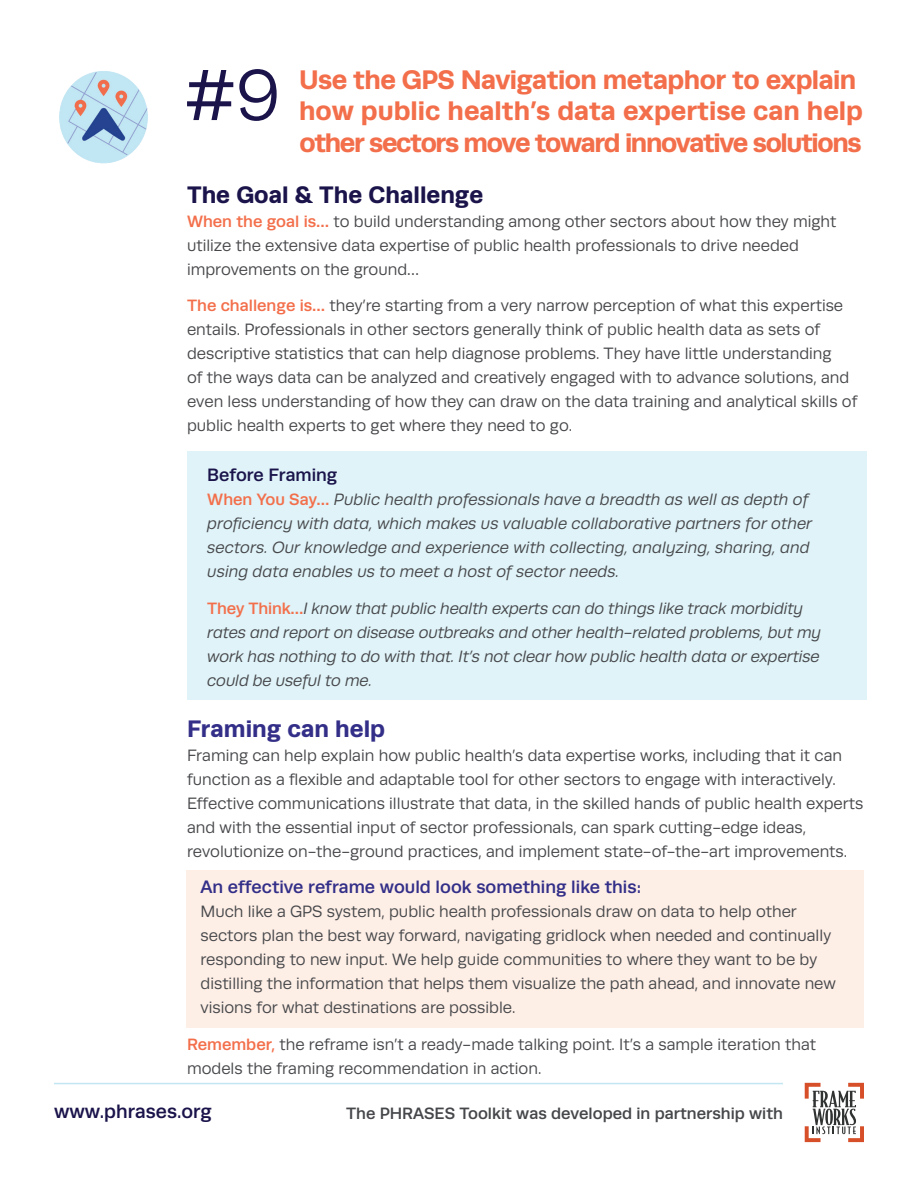
<style>
.page{position:relative;width:918px;height:1188px;background:#fff}
.page>*{position:absolute;margin:0;border:0;box-sizing:border-box;transform-origin:0 0}
.t1{font:72.6px "Runda";color:#1a144b}
.t2{font:700 27px/31.5px "Runda";letter-spacing:-.02em;color:#f36f4b}
.t3{font:700 24px "Runda";color:#1a144b}
.t4{font:700 24px "Runda";color:#332f88}
.t5{font:500 19.5px "Runda";color:#1a144b}
.t6{font:500 18px "Runda";color:#332f88}
.t7{font:500 18px "Runda";color:#1a144b}
.t8{font:16.5px/24px "Runda";color:#46474a}
.t9{font:italic 16.5px/24px "Runda";letter-spacing:-.005em;color:#46474a}
.t10{font:500 16.5px "Runda";color:#46474a}
.s1{font-weight:500;color:#f36f4b}
.s2{font-weight:500;font-style:normal;color:#f36f4b}
</style>
<div class="page">
<div style="left:187px;top:870px;width:677px;height:157px;background:#fdeee6"></div>
<div style="left:187px;top:452px;width:679px;height:248px;background:#dff3f8"></div>
<hr style="left:54px;top:1083px;width:729px;height:1px;background:#c2e7f2">
<svg style="left:805px;top:1083px;width:59px;height:59px"></svg>
<img style="left:59px;top:71px;width:89px;height:93px">
<h1 class="t1" style="left:184px;top:55px;width:98px">#9</h1>
<h2 class="t2" style="left:299px;top:63px;width:565px">Use the GPS Navigation metaphor to explain how public health’s data expertise can help other sectors move toward innovative solutions</h2>
<h3 class="t3" style="left:187px;top:180px;width:298px">The Goal &amp; The Challenge</h3>
<p class="t8" style="left:187px;top:209px;width:651px"><span class="s1">When the goal is…</span> to build understanding among other sectors about how they might utilize the extensive data expertise of public health professionals to drive needed improvements on the ground…</p>
<p class="t8" style="left:187px;top:293px;width:672px"><span class="s1">The challenge is…</span> they’re starting from a very narrow perception of what this expertise entails. Professionals in other sectors generally think of public health data as sets of descriptive statistics that can help diagnose problems. They have little understanding<br>of the ways data can be analyzed and creatively engaged with to advance solutions, and even less understanding of how they can draw on the data training and analytical skills of public health experts to get where they need to go.</p>
<p class="t7" style="left:207px;top:464px;width:132px">Before Framing</p>
<p class="t9" style="left:207px;top:487px;width:607px"><span class="s2">When You Say…</span> Public health professionals have a breadth as well as depth of proficiency with data, which makes us valuable collaborative partners for other sectors. Our knowledge and experience with collecting, analyzing, sharing, and using data enables us to meet a host of sector needs.</p>
<p class="t9" style="left:207px;top:597px;width:616px"><span class="s2">They Think…</span>I know that public health experts can do things like track morbidity rates and report on disease outbreaks and other health-related problems, but my work has nothing to do with that. It’s not clear how public health data or expertise could be useful to me.</p>
<h3 class="t4" style="left:187px;top:714px;width:200px">Framing can help</h3>
<p class="t8" style="left:187px;top:743px;width:678px">Framing can help explain how public health’s data expertise works, including that it can function as a flexible and adaptable tool for other sectors to engage with interactively.<br>Effective communications illustrate that data, in the skilled hands of public health experts and with the essential input of sector professionals, can spark cutting-edge ideas, revolutionize on-the-ground practices, and implement state-of-the-art improvements.</p>
<p class="t6" style="left:201px;top:877px;width:442px">An effective reframe would look something like this:</p>
<p class="t8" style="left:201px;top:900px;width:637px">Much like a GPS system, public health professionals draw on data to help other sectors plan the best way forward, navigating gridlock when needed and continually responding to new input. We help guide communities to where they want to be by distilling the information that helps them visualize the path ahead, and innovate new visions for what destinations are possible.</p>
<p class="t8" style="left:187px;top:1032px;width:631px"><span class="s1">Remember,</span> the reframe isn’t a ready-made talking point. It’s a sample iteration that models the framing recommendation in action.</p>
<p class="t5" style="left:54px;top:1100px;width:159px">www.phrases.org</p>
<p class="t10" style="left:346px;top:1104px;width:438px">The PHRASES Toolkit was developed in partnership with</p>
</div>
